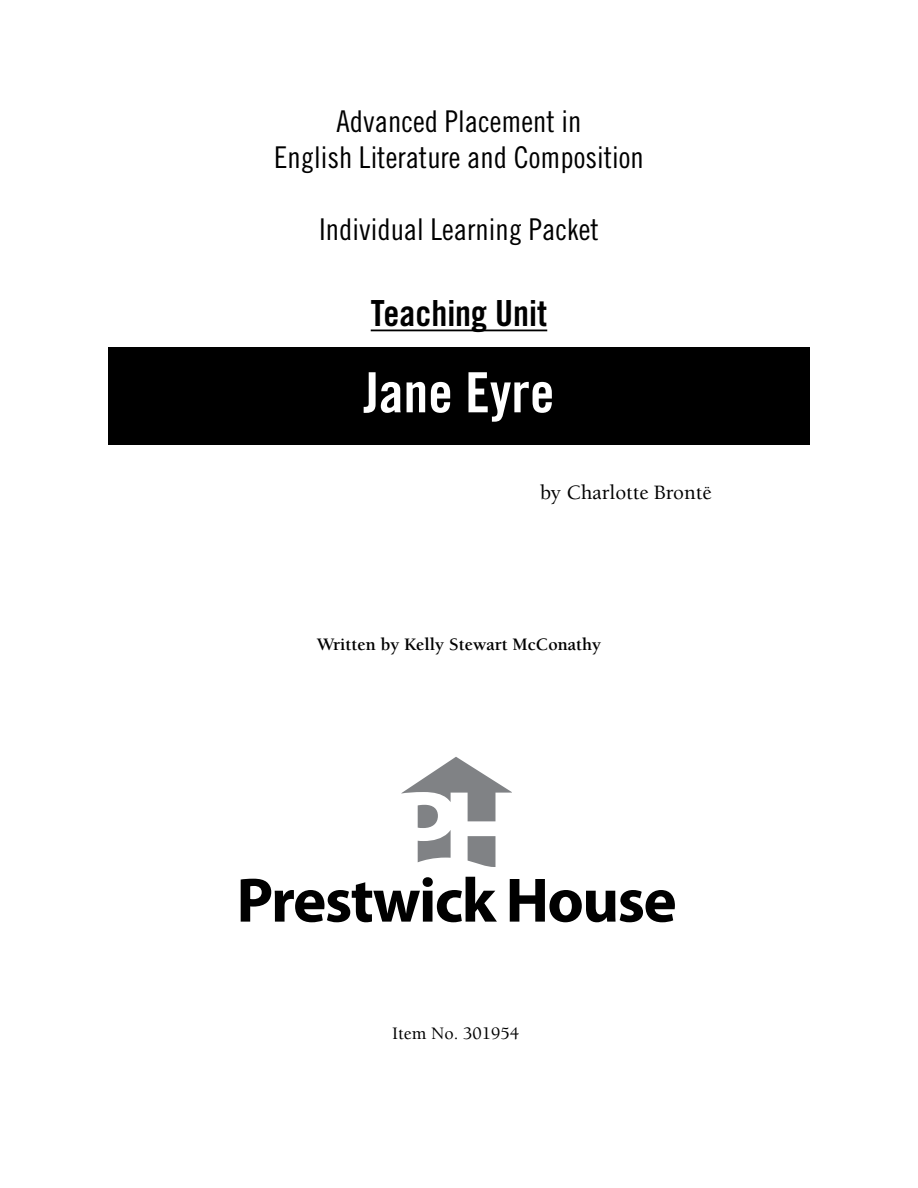
<style>
.page{position:relative;width:918px;height:1188px;background:#fff}
.page>*{position:absolute;margin:0;border:0;box-sizing:border-box;transform-origin:0 0}
.t1{font:55.5px "Trade Gothic Bold Cond Twenty";color:#fff}
.t2{font:36px "Trade Gothic Bold Cond Twenty";color:#000}
.t3{font:30px/36px "Trade Gothic Cond Eighteen";color:#000;text-align:center}
.t4{font:500 21px "Berkeley";color:#000}
.t5{font:700 18px "Berkeley";color:#000}
.t6{font:500 18px "Berkeley";color:#000}
</style>
<div class="page">
<div style="left:108px;top:347px;width:702px;height:98px;background:#000"></div>
<hr style="left:371px;top:330px;width:176px;height:1px;background:#000">
<svg style="left:241px;top:877px;width:256px;height:45px"></svg>
<svg style="left:510px;top:879px;width:165px;height:43px"></svg>
<svg style="left:401px;top:757px;width:111px;height:110px"></svg>
<p class="t3" style="left:274px;top:103px;width:371px">Advanced Placement in<br>English Literature and Composition</p>
<p class="t3" style="left:319px;top:211px;width:281px">Individual Learning Packet</p>
<p class="t2" style="left:371px;top:291px;width:178px">Teaching Unit</p>
<h1 class="t1" style="left:363px;top:359px;width:193px">Jane Eyre</h1>
<p class="t4" style="left:540px;top:481px;width:173px">by Charlotte Brontë</p>
<p class="t5" style="left:317px;top:635px;width:286px">Written by Kelly Stewart McConathy</p>
<p class="t6" style="left:392px;top:1024px;width:129px">Item No. 301954</p>
</div>
